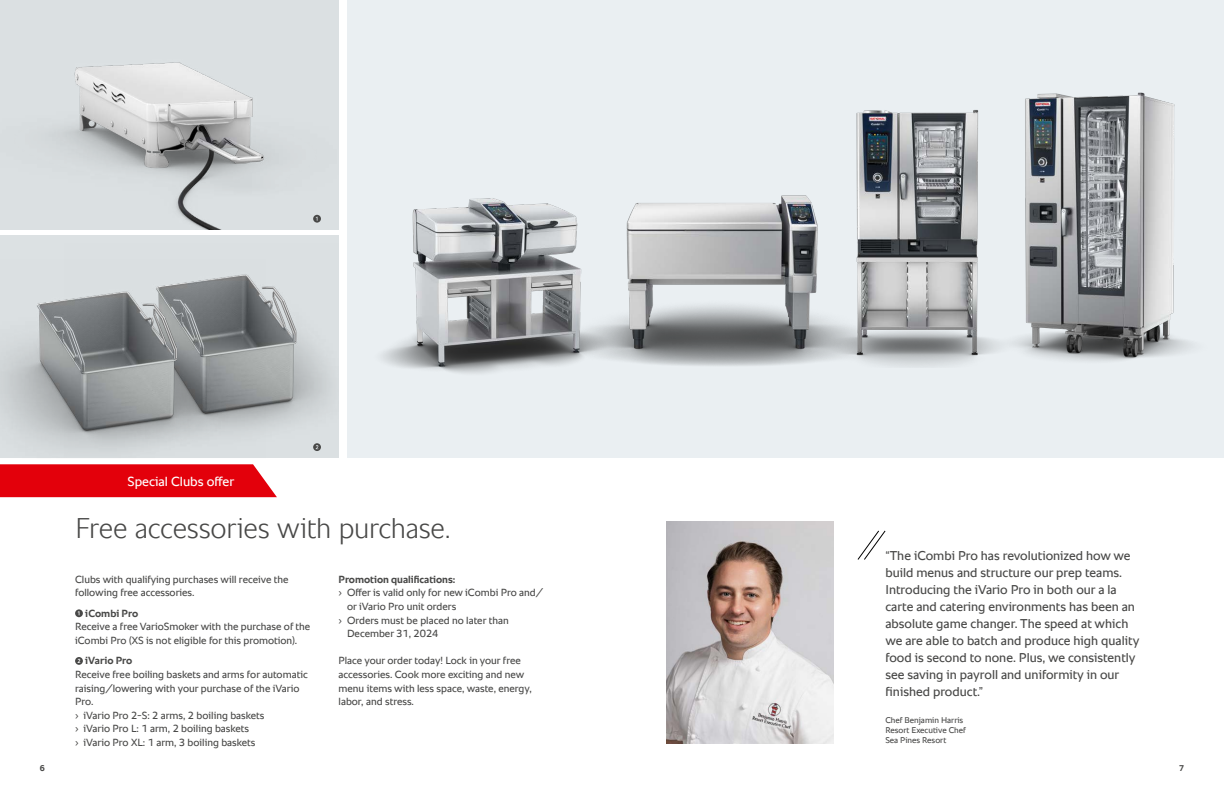
<style>
.page{position:relative;width:1224px;height:792px;background:#fff}
.page>*{position:absolute;margin:0;border:0;box-sizing:border-box;transform-origin:0 0}
.t1{font:300 29px "RATIONAL Sans TT";letter-spacing:-.01em;color:#484847}
.t2{font:13.4px "RATIONAL Sans TT";color:#fff}
.t3{font:13px/17px "RATIONAL Sans TT";color:#484847}
.t4{font:10.5px/13.6px "RATIONAL Sans TT";color:#484847}
.t5{font:700 10.5px "RATIONAL Sans TT";color:#484847}
.t6{font:8.5px/10.2px "RATIONAL Sans TT";color:#484847}
.t7{font:700 8.5px "RATIONAL Sans TT";color:#484847}
</style>
<div class="page">
<img style="left:0;top:0;width:339px;height:229px">
<div style="left:0;top:236px;width:339px;height:222px;background:#dce1e3"></div>
<img style="left:266px;top:286px;width:65px;height:141px">
<img style="left:0;top:274px;width:266px;height:177px">
<img style="left:666px;top:522px;width:167px;height:222px">
<svg style="left:0;top:464px;width:277px;height:33px;background:#e40d17"></svg>
<img style="left:347px;top:0;width:877px;height:458px">
<svg style="left:75px;top:609px;width:8px;height:8px"></svg>
<svg style="left:75px;top:657px;width:8px;height:8px"></svg>
<svg style="left:313px;top:215px;width:8px;height:8px"></svg>
<svg style="left:857px;top:530px;width:29px;height:30px"></svg>
<svg style="left:313px;top:443px;width:8px;height:8px"></svg>
<p class="t2" style="left:128px;top:472px;width:108px">Special Clubs offer</p>
<h1 class="t1" style="left:75px;top:507px;width:377px">Free accessories with purchase.</h1>
<p class="t4" style="left:75px;top:572px;width:215px">Clubs with qualifying purchases will receive the following free accessories.</p>
<p class="t5" style="left:85px;top:606px;width:54px">iCombi Pro</p>
<p class="t4" style="left:75px;top:620px;width:237px">Receive a free VarioSmoker with the purchase of the iCombi Pro (XS is not eligible for this promotion).</p>
<p class="t5" style="left:85px;top:653px;width:49px">iVario Pro</p>
<p class="t4" style="left:75px;top:668px;width:234px">Receive free boiling baskets and arms for automatic raising/lowering with your purchase of the iVario Pro.<br>› iVario Pro 2-S: 2 arms, 2 boiling baskets<br>› iVario Pro L: 1 arm, 2 boiling baskets<br>› iVario Pro XL: 1 arm, 3 boiling baskets</p>
<p class="t5" style="left:339px;top:572px;width:118px">Promotion qualifications:</p>
<p class="t4" style="left:339px;top:586px;width:205px">› Offer is valid only for new iCombi Pro and/</p>
<p class="t4" style="left:347px;top:600px;width:111px">or iVario Pro unit orders</p>
<p class="t4" style="left:339px;top:613px;width:172px">› Orders must be placed no later than</p>
<p class="t4" style="left:347px;top:627px;width:93px">December 31, 2024</p>
<p class="t4" style="left:339px;top:654px;width:195px">Place your order today! Lock in your free accessories. Cook more exciting and new menu items with less space, waste, energy, labor, and stress.</p>
<p class="t3" style="left:885px;top:547px;width:255px">“The iCombi Pro has revolutionized how we build menus and structure our prep teams.<br>Introducing the iVario Pro in both our a la carte and catering environments has been an absolute game changer. The speed at which we are able to batch and produce high quality food is second to none. Plus, we consistently see saving in payroll and uniformity in our finished product.”</p>
<p class="t6" style="left:885px;top:715px;width:82px">Chef Benjamin Harris<br>Resort Executive Chef<br>Sea Pines Resort</p>
<p class="t7" style="left:40px;top:762px;width:7px">6</p>
<p class="t7" style="left:1179px;top:762px;width:7px">7</p>
</div>
